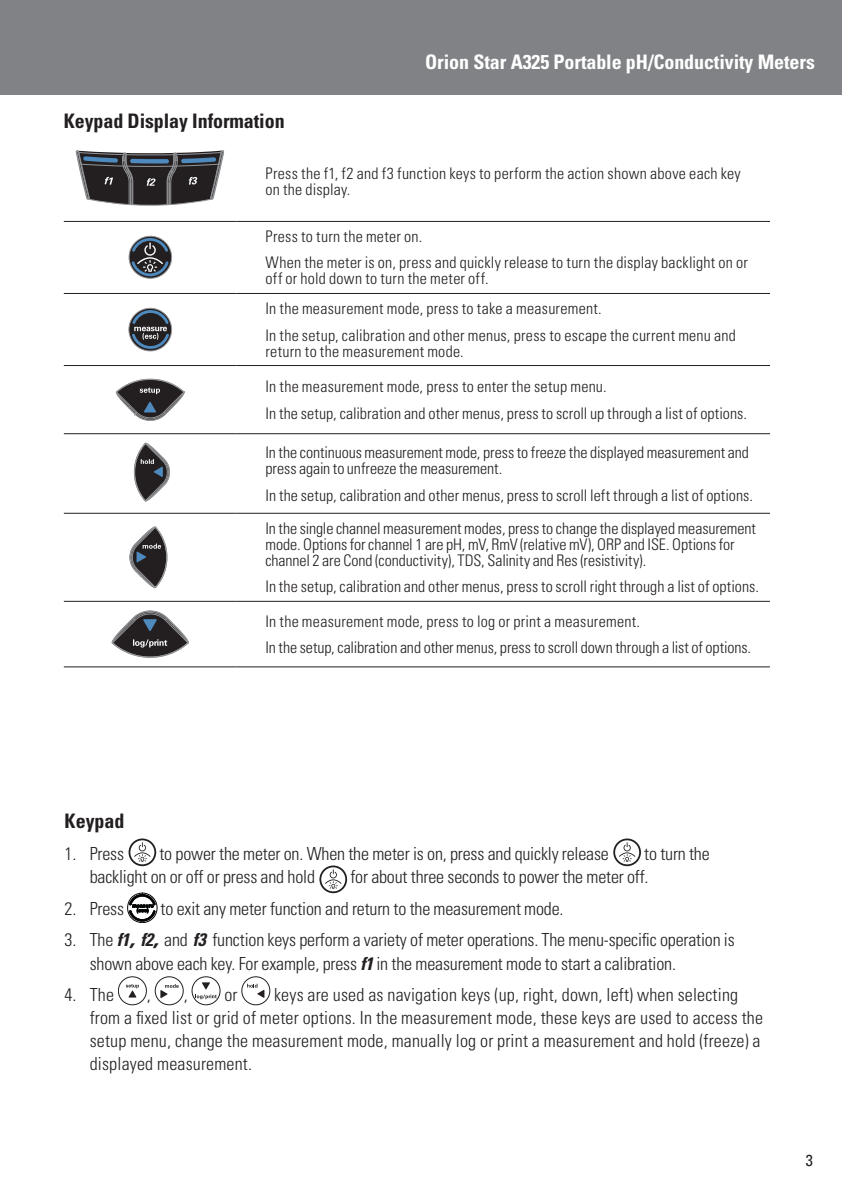
<style>
.page{position:relative;width:842px;height:1191px;background:#fff}
.page>*{position:absolute;margin:0;border:0;box-sizing:border-box;transform-origin:0 0}
.t1{font:700 condensed 20px "Univers LT Std";letter-spacing:-.005em;color:#fff}
.t2{font:700 condensed 20px "Univers LT Std";letter-spacing:-.005em;color:#231f20}
.t3{font:300 condensed 18px/23px "Univers LT Std";letter-spacing:-.01em;color:#231f20}
.t4{font:300 condensed 18px/23px "Univers LT Std";letter-spacing:.01em;color:#231f20}
.t5{font:300 condensed 16px/16px "Univers LT Std";letter-spacing:.005em;color:#231f20}
.t6{font:condensed 16px "Univers LT Std";color:#231f20}
.s1{font-weight:700;font-style:italic}
.s2{font-weight:900;font-style:italic;font-stretch:normal}
</style>
<div class="page">
<div style="left:0;top:0;width:842px;height:94px;background:#808285"></div>
<svg style="left:129px;top:838px;width:27px;height:28px"></svg>
<svg style="left:613px;top:838px;width:28px;height:28px"></svg>
<svg style="left:319px;top:865px;width:28px;height:28px"></svg>
<svg style="left:127px;top:893px;width:30px;height:29px"></svg>
<svg style="left:126px;top:984px;width:13px;height:13px"></svg>
<div style="left:118px;top:976px;width:29px;height:29px;border:1px solid #231f20;border-radius:50%"></div>
<svg style="left:160px;top:984px;width:19px;height:14px"></svg>
<div style="left:155px;top:976px;width:29px;height:29px;border:1px solid #231f20;border-radius:50%"></div>
<svg style="left:195px;top:982px;width:22px;height:17px"></svg>
<div style="left:192px;top:976px;width:28px;height:29px;border:1px solid #231f20;border-radius:50%"></div>
<svg style="left:247px;top:983px;width:17px;height:15px"></svg>
<div style="left:241px;top:976px;width:29px;height:29px;border:1px solid #231f20;border-radius:50%"></div>
<hr style="left:64px;top:221px;width:173px;height:1px;background:#231f20">
<hr style="left:237px;top:221px;width:533px;height:1px;background:#231f20">
<hr style="left:64px;top:293px;width:173px;height:1px;background:#231f20">
<hr style="left:237px;top:293px;width:533px;height:1px;background:#231f20">
<hr style="left:64px;top:365px;width:173px;height:1px;background:#231f20">
<hr style="left:237px;top:365px;width:533px;height:1px;background:#231f20">
<hr style="left:64px;top:433px;width:173px;height:1px;background:#231f20">
<hr style="left:237px;top:433px;width:533px;height:1px;background:#231f20">
<hr style="left:64px;top:513px;width:173px;height:1px;background:#231f20">
<hr style="left:237px;top:513px;width:533px;height:1px;background:#231f20">
<hr style="left:64px;top:601px;width:173px;height:1px;background:#231f20">
<hr style="left:237px;top:601px;width:533px;height:1px;background:#231f20">
<hr style="left:64px;top:666px;width:173px;height:1px;background:#231f20">
<hr style="left:237px;top:666px;width:533px;height:1px;background:#231f20">
<svg style="left:76px;top:151px;width:149px;height:54px"></svg>
<svg style="left:129px;top:236px;width:43px;height:42px"></svg>
<svg style="left:129px;top:308px;width:43px;height:43px"></svg>
<svg style="left:115px;top:378px;width:70px;height:43px"></svg>
<svg style="left:133px;top:442px;width:37px;height:60px"></svg>
<svg style="left:129px;top:526px;width:39px;height:62px"></svg>
<svg style="left:111px;top:610px;width:78px;height:48px"></svg>
<p class="t2" style="left:64px;top:112px;width:222px">Keypad Display Information</p>
<p class="t1" style="left:425px;top:53px;width:391px">Orion Star A325 Portable pH/Conductivity Meters</p>
<p class="t5" style="left:265px;top:166px;width:477px">Press the f1, f2 and f3 function keys to perform the action shown above each key on the display.</p>
<p class="t5" style="left:265px;top:224px;width:484px;line-height:26.4px">Press to turn the meter on.<br>When the meter is on, press and quickly release to turn the display backlight on or</p>
<p class="t5" style="left:265px;top:265px;width:338px;line-height:29.6px">off or hold down to turn the meter off.<br>In the measurement mode, press to take a measurement.</p>
<p class="t5" style="left:265px;top:328px;width:472px">In the setup, calibration and other menus, press to escape the current menu and return to the measurement mode.</p>
<p class="t5" style="left:265px;top:374px;width:483px;line-height:26.4px">In the measurement mode, press to enter the setup menu.<br>In the setup, calibration and other menus, press to scroll up through a list of options.</p>
<p class="t5" style="left:265px;top:445px;width:485px">In the continuous measurement mode, press to freeze the displayed measurement and press again to unfreeze the measurement.</p>
<p class="t5" style="left:265px;top:479px;width:492px;line-height:33.4px">In the setup, calibration and other menus, press to scroll left through a list of options.<br>In the single channel measurement modes, press to change the displayed measurement</p>
<p class="t5" style="left:265px;top:537px;width:471px">mode. Options for channel 1 are pH, mV, RmV (relative mV), ORP and ISE. Options for channel 2 are Cond (conductivity), TDS, Salinity and Res (resistivity).</p>
<p class="t5" style="left:265px;top:570px;width:495px;line-height:34.4px">In the setup, calibration and other menus, press to scroll right through a list of options.<br>In the measurement mode, press to log or print a measurement.</p>
<p class="t5" style="left:265px;top:640px;width:487px">In the setup, calibration and other menus, press to scroll down through a list of options.</p>
<p class="t2" style="left:65px;top:812px;width:61px">Keypad</p>
<p class="t3" style="left:65px;top:843px;width:61px">1. Press</p>
<p class="t3" style="left:159px;top:843px;width:451px">to power the meter on. When the meter is on, press and quickly release</p>
<p class="t3" style="left:644px;top:843px;width:67px">to turn the</p>
<p class="t3" style="left:90px;top:866px;width:227px">backlight on or off or press and hold</p>
<p class="t3" style="left:350px;top:866px;width:300px">for about three seconds to power the meter off.</p>
<p class="t3" style="left:65px;top:898px;width:61px">2. Press</p>
<p class="t3" style="left:161px;top:898px;width:404px">to exit any meter function and return to the measurement mode.</p>
<p class="t3" style="left:90px;top:929px;width:646px;text-indent:-25px">3. The <span class="s1">f1</span><span class="s2">,</span> <span class="s1">f2</span><span class="s2">,</span> and <span class="s1">f3</span> function keys perform a variety of meter operations. The menu-specific operation is shown above each key. For example, press <span class="s1">f1</span> in the measurement mode to start a calibration.</p>
<p class="t3" style="left:65px;top:984px;width:51px">4. The</p>
<p class="t3" style="left:147px;top:984px;width:5px">,</p>
<p class="t3" style="left:184px;top:984px;width:5px">,</p>
<p class="t4" style="left:90px;top:984px;width:675px;text-indent:184px">keys are used as navigation keys (up, right, down, left) when selecting from a fixed list or grid of meter options. In the measurement mode, these keys are used to access the setup menu, change the measurement mode, manually log or print a measurement and hold (freeze) a displayed measurement.</p>
<p class="t3" style="left:224px;top:984px;width:15px">or</p>
<p class="t6" style="left:806px;top:1151px;width:9px">3</p>
</div>
